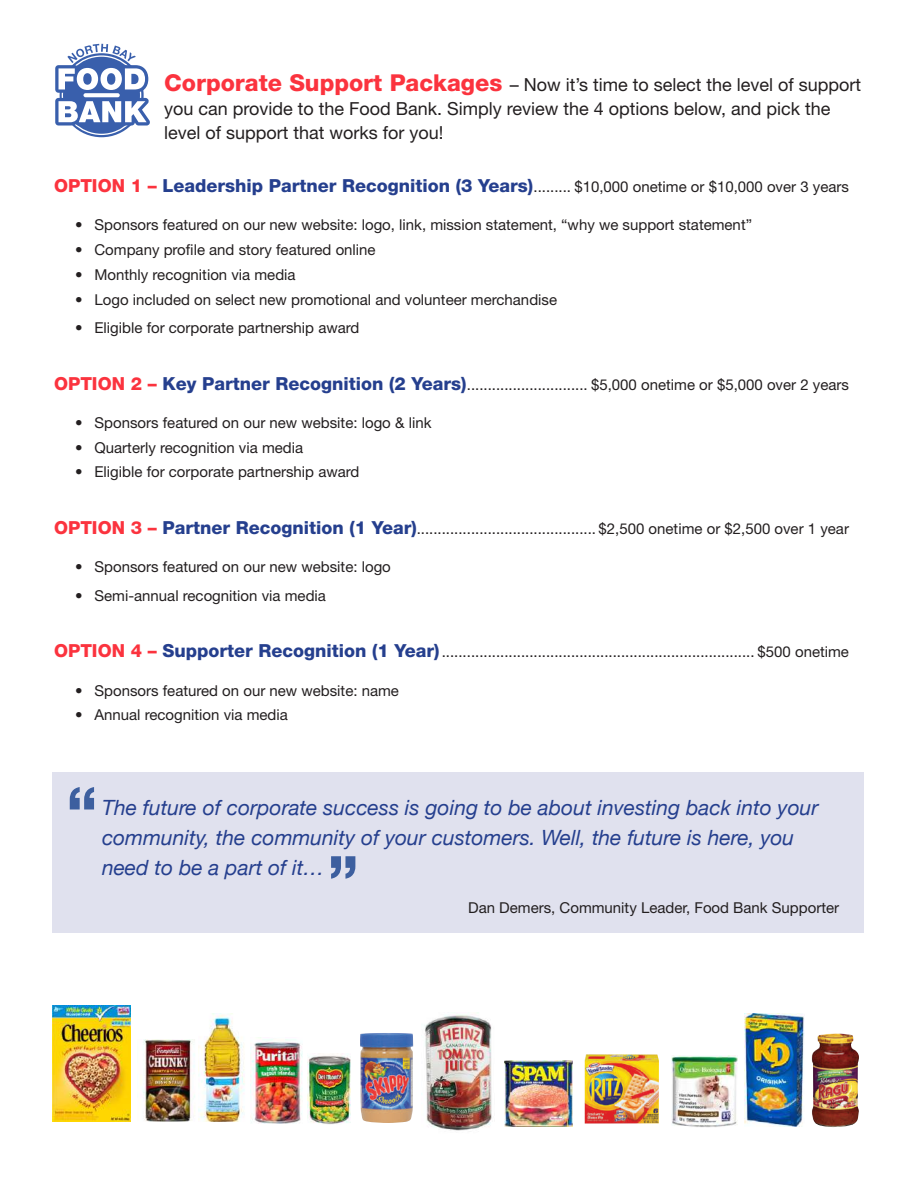
<style>
.page{position:relative;width:918px;height:1188px;background:#fff}
.page>*{position:absolute;margin:0;border:0;box-sizing:border-box;transform-origin:0 0}
.t1{font:800 62.25px "Helvetica Neue";color:#3d5f9f}
.t2{font:italic 21px/30px "Helvetica Neue";color:#253f8e}
.t3{font:18px/24px "Helvetica Neue";color:#231f20}
.t4{font:15px "Helvetica Neue";color:#231f20}
.s1{font-weight:800;font-size:23.25px;color:#fb333e}
.s2{font-weight:800;font-size:18px;color:#fb333e}
.s3{font-weight:800;font-size:18px;color:#253f8e}
</style>
<div class="page">
<div style="left:53px;top:773px;width:811px;height:160px;background:#e0e1ee"></div>
<svg style="left:55px;top:44px;width:95px;height:91px"></svg>
<img style="left:53px;top:1005px;width:77px;height:117px">
<img style="left:143px;top:1040px;width:52px;height:82px">
<img style="left:198px;top:1014px;width:47px;height:108px">
<img style="left:250px;top:1039px;width:53px;height:84px">
<img style="left:307px;top:1055px;width:44px;height:69px">
<img style="left:360px;top:1033px;width:53px;height:90px">
<img style="left:421px;top:1012px;width:71px;height:119px">
<img style="left:744px;top:1013px;width:60px;height:113px">
<img style="left:505px;top:1060px;width:67px;height:67px">
<img style="left:585px;top:1054px;width:74px;height:70px">
<img style="left:671px;top:1056px;width:67px;height:71px">
<img style="left:812px;top:1033px;width:47px;height:94px">
<p class="t3" style="left:164px;top:73px;width:698px"><span class="s1">Corporate Support Packages</span> – Now it’s time to select the level of support you can provide to the Food Bank. Simply review the 4 options below, and pick the level of support that works for you!</p>
<p class="t4" style="left:54px;top:178px;width:797px"><span class="s2">OPTION 1 –</span> <span class="s3">Leadership Partner Recognition (3 Years)</span>......... $10,000 onetime or $10,000 over 3 years</p>
<p class="t4" style="left:75px;top:216px;width:679px">• Sponsors featured on our new website: logo, link, mission statement, “why we support statement”</p>
<p class="t4" style="left:75px;top:241px;width:302px">• Company profile and story featured online</p>
<p class="t4" style="left:75px;top:265px;width:222px">• Monthly recognition via media</p>
<p class="t4" style="left:75px;top:290px;width:484px">• Logo included on select new promotional and volunteer merchandise</p>
<p class="t4" style="left:75px;top:319px;width:286px">• Eligible for corporate partnership award</p>
<p class="t4" style="left:54px;top:375px;width:797px"><span class="s2">OPTION 2 –</span> <span class="s3">Key Partner Recognition (2 Years)</span>............................. $5,000 onetime or $5,000 over 2 years</p>
<p class="t4" style="left:75px;top:414px;width:358px">• Sponsors featured on our new website: logo &amp; link</p>
<p class="t4" style="left:75px;top:438px;width:230px">• Quarterly recognition via media</p>
<p class="t4" style="left:75px;top:463px;width:286px">• Eligible for corporate partnership award</p>
<p class="t4" style="left:54px;top:520px;width:797px"><span class="s2">OPTION 3 –</span> <span class="s3">Partner Recognition (1 Year)</span>........................................... $2,500 onetime or $2,500 over 1 year</p>
<p class="t4" style="left:75px;top:558px;width:317px">• Sponsors featured on our new website: logo</p>
<p class="t4" style="left:75px;top:586px;width:252px">• Semi-annual recognition via media</p>
<p class="t4" style="left:54px;top:643px;width:797px"><span class="s2">OPTION 4 –</span> <span class="s3">Supporter Recognition (1 Year)</span> ........................................................................... $500 onetime</p>
<p class="t4" style="left:75px;top:681px;width:325px">• Sponsors featured on our new website: name</p>
<p class="t4" style="left:75px;top:706px;width:214px">• Annual recognition via media</p>
<h1 class="t1" style="left:66px;top:772px;width:33px">“</h1>
<h2 class="t2" style="left:102px;top:793px;width:718px">The future of corporate success is going to be about investing back into your community, the community of your customers. Well, the future is here, you need to be a part of it…</h2>
<p class="t4" style="left:468px;top:899px;width:372px">Dan Demers, Community Leader, Food Bank Supporter</p>
<h1 class="t1" style="left:328px;top:842px;width:33px">”</h1>
</div>
